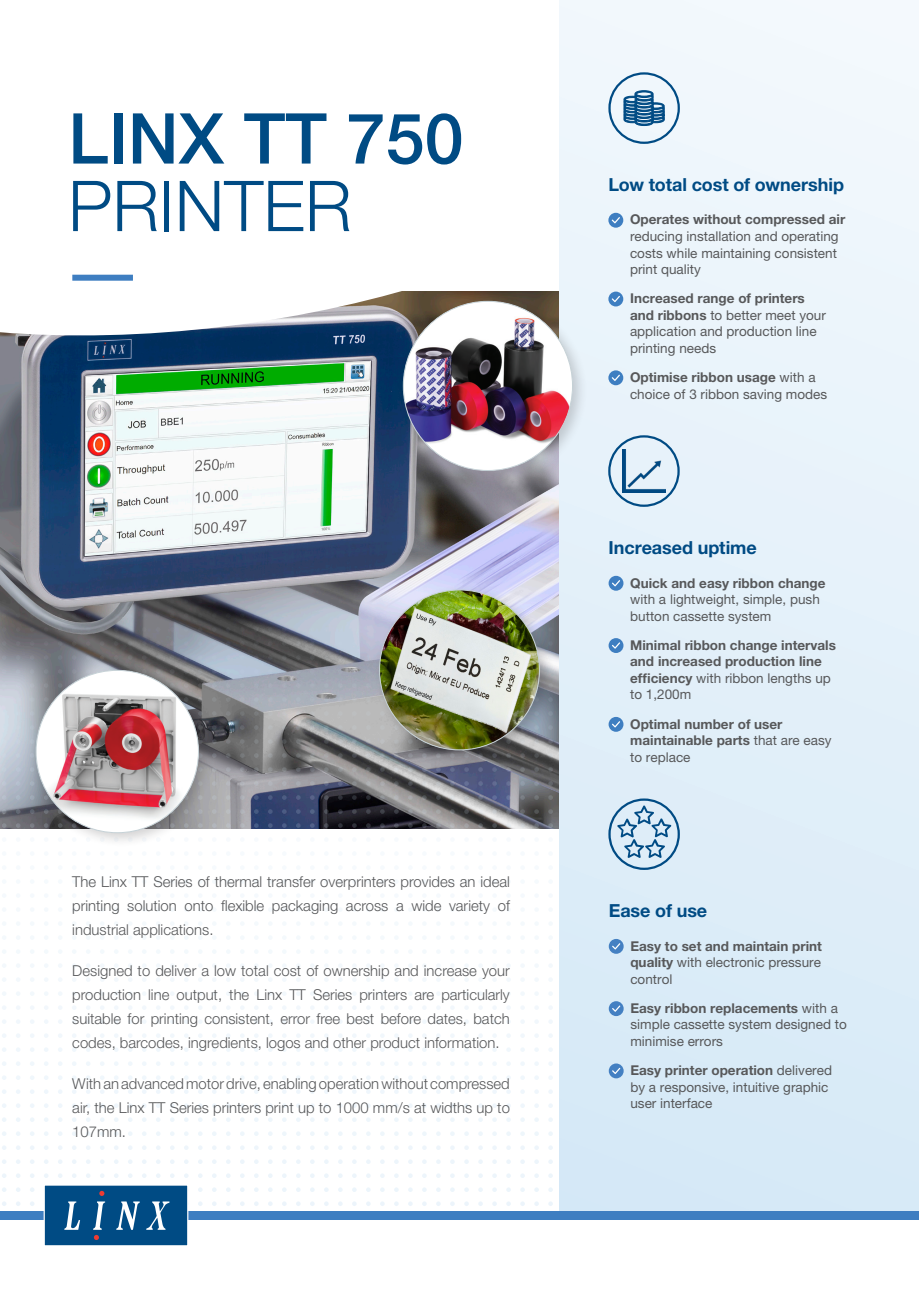
<style>
.page{position:relative;width:919px;height:1289px;background:#fff}
.page>*{position:absolute;margin:0;border:0;box-sizing:border-box;transform-origin:0 0}
.t1{font:500 70.2px/67.5px "Helvetica Neue LT Pro";color:#004b84}
.Subhead{font:700 18px "Helvetica Neue LT Pro";letter-spacing:-.005em;color:#004b84}
.Heading{font:300 15px/24px "Helvetica Neue LT Pro";color:#57585a;text-align:justify}
.Benefits_-_no_rule{font:13.5px/16.5px "Helvetica Neue LT Pro";color:#57585a}
.Benefits_-_no_rule-2{font:700 13.5px/16.5px "Helvetica Neue LT Pro";color:#57585a}
.s1{font-weight:300}
.s2{font-weight:700}
.s3{font-weight:400}
</style>
<div class="page">
<img style="left:0;top:369px;width:559px;height:202px">
<svg style="left:0;top:274px;width:559px;height:95px"></svg>
<svg style="left:0;top:571px;width:559px;height:634px"></svg>
<div style="left:72px;top:275px;width:61px;height:6px;background:#3e7ec1"></div>
<div style="left:30px;top:664px;width:184px;height:184px;background:#231f20;opacity:.2"></div>
<img style="left:36px;top:670px;width:162px;height:162px;border-radius:81px">
<div style="left:559px;top:0;width:359px;height:1288px;background:linear-gradient(to bottom,#f2f8fc,#d3e8f6)"></div>
<div style="left:374px;top:584px;width:180px;height:181px;background:#231f20;opacity:.2"></div>
<img style="left:379px;top:590px;width:160px;height:160px;border-radius:80px">
<div style="left:608px;top:72px;width:71px;height:72px;border:2px solid #004b84;border-radius:50%"></div>
<svg style="left:623px;top:90px;width:41px;height:36px"></svg>
<div style="left:397px;top:296px;width:191px;height:190px;background:#231f20;opacity:.2"></div>
<img style="left:403px;top:301px;width:169px;height:169px;border-radius:85px">
<div style="left:608px;top:213px;width:15px;height:15px;background:#3e7ec1;border-radius:50%"></div>
<svg style="left:611px;top:217px;width:9px;height:6px"></svg>
<div style="left:608px;top:291px;width:15px;height:15px;background:#3e7ec1;border-radius:50%"></div>
<svg style="left:611px;top:296px;width:9px;height:6px"></svg>
<div style="left:608px;top:370px;width:15px;height:15px;background:#3e7ec1;border-radius:50%"></div>
<svg style="left:611px;top:374px;width:9px;height:7px"></svg>
<div style="left:608px;top:576px;width:15px;height:14px;background:#3e7ec1;border-radius:50%"></div>
<svg style="left:612px;top:580px;width:8px;height:6px"></svg>
<div style="left:608px;top:638px;width:15px;height:15px;background:#3e7ec1;border-radius:50%"></div>
<svg style="left:612px;top:642px;width:8px;height:6px"></svg>
<div style="left:608px;top:717px;width:15px;height:14px;background:#3e7ec1;border-radius:50%"></div>
<svg style="left:612px;top:721px;width:8px;height:6px"></svg>
<svg style="left:608px;top:938px;width:15px;height:15px"></svg>
<svg style="left:612px;top:943px;width:8px;height:6px"></svg>
<div style="left:608px;top:1001px;width:15px;height:15px;background:#4480c2;border-radius:50%"></div>
<svg style="left:612px;top:1005px;width:8px;height:6px"></svg>
<div style="left:608px;top:1063px;width:15px;height:15px;background:#4480c2;border-radius:50%"></div>
<svg style="left:612px;top:1067px;width:8px;height:7px"></svg>
<div style="left:608px;top:798px;width:71px;height:72px;border:2px solid #004b84;border-radius:50%"></div>
<svg style="left:617px;top:805px;width:54px;height:53px;background:#abc8dd"></svg>
<div style="left:608px;top:435px;width:71px;height:72px;border:2px solid #004b84;border-radius:50%"></div>
<img style="left:622px;top:450px;width:43px;height:42px">
<div style="left:0;top:1216px;width:918px;height:72px;background:#fff"></div>
<div style="left:0;top:1211px;width:918px;height:8px;background:#3e7ec1"></div>
<div style="left:44px;top:1184px;width:144px;height:62px;background:#004b84;border:1px solid #fff"></div>
<svg style="left:64px;top:1201px;width:16px;height:28px"></svg>
<svg style="left:116px;top:1201px;width:24px;height:28px"></svg>
<svg style="left:146px;top:1201px;width:23px;height:28px"></svg>
<svg style="left:99px;top:1190px;width:5px;height:5px"></svg>
<svg style="left:93px;top:1201px;width:12px;height:38px"></svg>
<p class="t1" style="left:68px;top:104px;width:397px">LINX TT 750<br><span class="s1">PRINTER</span></p>
<p class="Heading" style="left:72px;top:868px;width:439px">The Linx TT Series of thermal transfer overprinters provides an ideal printing solution onto flexible packaging across a wide variety of industrial applications.</p>
<p class="Heading" style="left:72px;top:957px;width:439px">Designed to deliver a low total cost of ownership and increase your production line output, the Linx TT Series printers are particularly suitable for printing consistent, error free best before dates, batch codes, barcodes, ingredients, logos and other product information.</p>
<p class="Heading" style="left:72px;top:1070px;width:439px">With an advanced motor drive, enabling operation without compressed air, the Linx TT Series printers print up to 1000 mm/s at widths up to 107mm.</p>
<p class="Subhead" style="left:608px;top:173px;width:237px">Low total cost of ownership</p>
<p class="Benefits_-_no_rule" style="left:630px;top:211px;width:217px"><span class="s2">Operates without compressed air </span>reducing installation and operating costs while maintaining consistent print quality</p>
<p class="Benefits_-_no_rule" style="left:630px;top:290px;width:197px"><span class="s2">Increased range of printers and ribbons</span> to better meet your application and production line printing needs</p>
<p class="Benefits_-_no_rule" style="left:630px;top:369px;width:199px"><span class="s2">Optimise ribbon usage</span> with a choice of 3 ribbon saving modes</p>
<p class="Subhead" style="left:608px;top:536px;width:150px">Increased uptime</p>
<p class="Benefits_-_no_rule" style="left:630px;top:574px;width:197px"><span class="s2">Quick and easy ribbon change </span>with a lightweight, simple, push button cassette system</p>
<p class="Benefits_-_no_rule-2" style="left:630px;top:636px;width:207px">Minimal ribbon change intervals and increased production line efficiency <span class="s3">with ribbon lengths up to 1,200m</span></p>
<p class="Benefits_-_no_rule-2" style="left:630px;top:715px;width:203px">Optimal number of user maintainable parts <span class="s3">that are easy to replace</span></p>
<p class="Subhead" style="left:608px;top:899px;width:100px">Ease of use</p>
<p class="Benefits_-_no_rule-2" style="left:630px;top:937px;width:193px;text-align:justify">Easy to set and maintain print quality <span class="s3">with electronic pressure control</span></p>
<p class="Benefits_-_no_rule" style="left:630px;top:999px;width:218px"><span class="s2">Easy ribbon replacements</span> with a simple cassette system designed to minimise errors</p>
<p class="Benefits_-_no_rule" style="left:630px;top:1061px;width:203px"><span class="s2">Easy printer operation</span> delivered by a responsive, intuitive graphic user interface</p>
</div>
